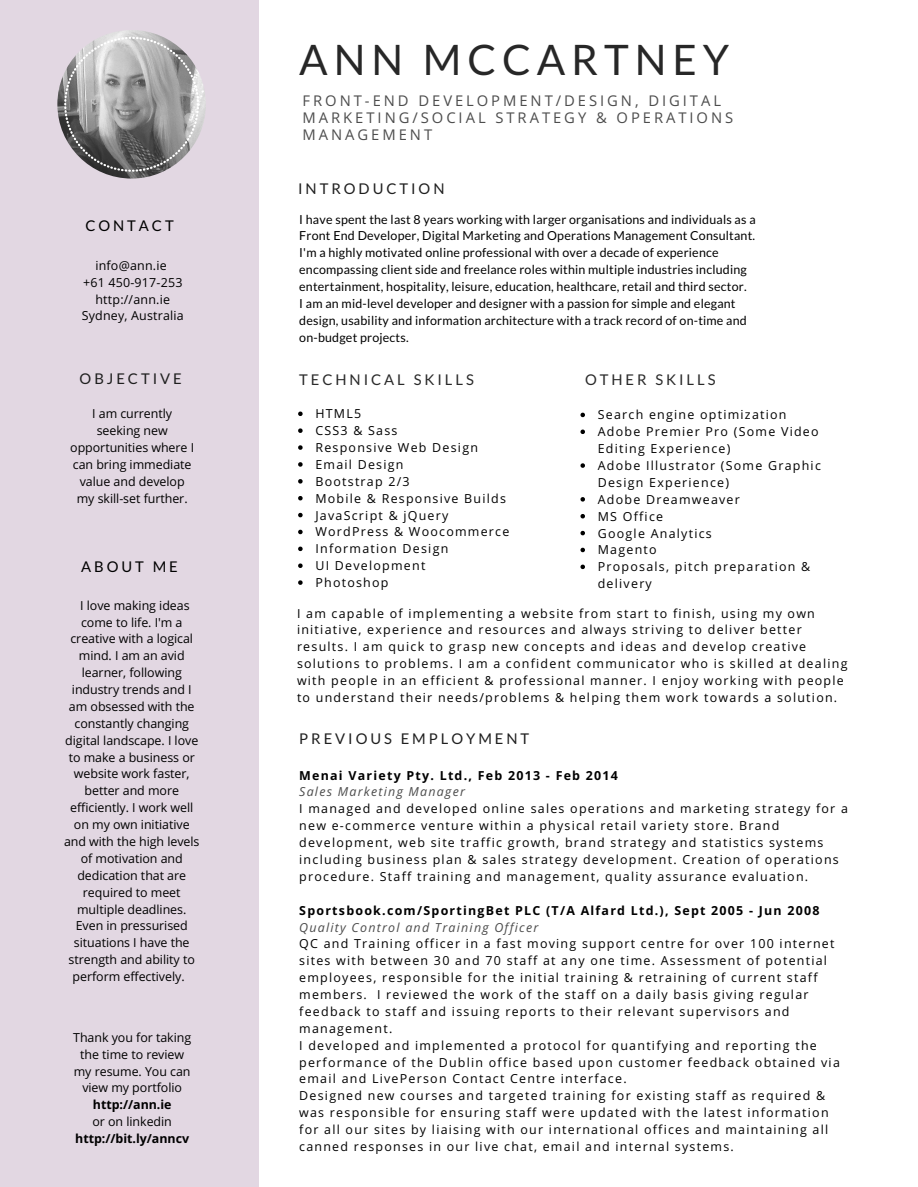
<style>
.page{position:relative;width:918px;height:1187px;background:#fff}
.page>*{position:absolute;margin:0;border:0;box-sizing:border-box;transform-origin:0 0}
.t1{font:42px "Lato";letter-spacing:.14em;color:#272727}
.t2{font:14.85px/16.8px "Open Sans";letter-spacing:.2em;color:#4d4d4d}
.t3{font:14.85px "Lato";letter-spacing:.2em;color:#1f1f1f}
.t4{font:14.85px "Lato";letter-spacing:.2em;color:#2a2a2a}
.t5{font:14.85px "Lato";letter-spacing:.2em;color:#000}
.t6{font:12.45px/16.8px "Open Sans";letter-spacing:.1em;color:#000}
.t7{font:12.45px/16.8px "Open Sans";letter-spacing:-.005em;color:#000;text-align:center}
.t8{font:12.45px/16.8px "Lato";letter-spacing:.015em;color:#000}
.t9{font:700 12.45px "Open Sans";letter-spacing:.1em;color:#000}
.t10{font:12.45px/16.8px "Open Sans";letter-spacing:.015em;color:#000;text-align:center}
.t11{font:italic 12.45px "Open Sans";letter-spacing:.1em;color:#4d4d4d}
.t12{font:700 12.45px "Open Sans";letter-spacing:-.005em;color:#000}
</style>
<div class="page">
<div style="left:0;top:0;width:259px;height:1186px;background:#e2d7e2"></div>
<svg style="left:580px;top:412px;width:5px;height:5px"></svg>
<svg style="left:580px;top:429px;width:5px;height:5px"></svg>
<svg style="left:580px;top:463px;width:5px;height:5px"></svg>
<svg style="left:580px;top:497px;width:5px;height:4px"></svg>
<svg style="left:580px;top:514px;width:5px;height:4px"></svg>
<svg style="left:580px;top:531px;width:5px;height:4px"></svg>
<svg style="left:580px;top:548px;width:5px;height:4px"></svg>
<svg style="left:580px;top:564px;width:5px;height:5px"></svg>
<svg style="left:298px;top:411px;width:5px;height:5px"></svg>
<svg style="left:298px;top:428px;width:5px;height:5px"></svg>
<svg style="left:298px;top:445px;width:5px;height:5px"></svg>
<svg style="left:298px;top:462px;width:5px;height:4px"></svg>
<svg style="left:298px;top:479px;width:5px;height:4px"></svg>
<svg style="left:298px;top:496px;width:5px;height:4px"></svg>
<svg style="left:298px;top:513px;width:5px;height:4px"></svg>
<svg style="left:298px;top:530px;width:5px;height:4px"></svg>
<svg style="left:298px;top:546px;width:5px;height:5px"></svg>
<svg style="left:298px;top:563px;width:5px;height:5px"></svg>
<svg style="left:298px;top:580px;width:5px;height:5px"></svg>
<img style="left:57px;top:30px;width:149px;height:148px;border-radius:50%">
<svg style="left:64px;top:37px;width:135px;height:135px"></svg>
<p class="t5" style="left:85px;top:216px;width:90px">CONTACT</p>
<p class="t10" style="left:82px;top:256px;width:104px">info@ann.ie<br>+61 450-917-253 http://ann.ie<br>Sydney, Australia</p>
<p class="t3" style="left:80px;top:369px;width:104px">OBJECTIVE</p>
<p class="t7" style="left:70px;top:405px;width:125px">I am currently seeking new opportunities where I can bring immediate value and develop my skill-set further.</p>
<p class="t5" style="left:81px;top:557px;width:98px">ABOUT ME</p>
<p class="t7" style="left:64px;top:596px;width:137px">I love making ideas come to life. I'm a creative with a logical mind. I am an avid learner, following industry trends and I am obsessed with the constantly changing digital landscape. I love to make a business or website work faster, better and more efficiently. I work well on my own initiative and with the high levels of motivation and dedication that are required to meet multiple deadlines.<br>Even in pressurised situations I have the strength and ability to perform effectively.</p>
<p class="t7" style="left:73px;top:1028px;width:120px">Thank you for taking the time to review my resume. You can view my portfolio</p>
<p class="t12" style="left:93px;top:1096px;width:80px">http://ann.ie</p>
<p class="t7" style="left:92px;top:1113px;width:81px">or on linkedin</p>
<p class="t12" style="left:75px;top:1129px;width:115px">http://bit.ly/anncv</p>
<h1 class="t1" style="left:299px;top:34px;width:432px">ANN MCCARTNEY</h1>
<p class="t2" style="left:303px;top:92px;width:432px">FRONT-END DEVELOPMENT/DESIGN, DIGITAL<br>MARKETING/SOCIAL STRATEGY &amp; OPERATIONS<br>MANAGEMENT</p>
<p class="t3" style="left:298px;top:179px;width:148px">INTRODUCTION</p>
<p class="t8" style="left:299px;top:210px;width:458px">I have spent the last 8 years working with larger organisations and individuals as a Front End Developer, Digital Marketing and Operations Management Consultant.<br>I'm a highly motivated online professional with over a decade of experience encompassing client side and freelance roles within multiple industries including entertainment, hospitality, leisure, education, healthcare, retail and third sector.<br>I am an mid-level developer and designer with a passion for simple and elegant design, usability and information architecture with a track record of on-time and on-budget projects.</p>
<p class="t4" style="left:299px;top:370px;width:176px">TECHNICAL SKILLS</p>
<p class="t6" style="left:315px;top:405px;width:196px">HTML5<br>CSS3 &amp; Sass<br>Responsive Web Design<br>Email Design<br>Bootstrap 2/3<br>Mobile &amp; Responsive Builds<br>JavaScript &amp; jQuery<br>WordPress &amp; Woocommerce<br>Information Design<br>UI Development<br>Photoshop</p>
<p class="t4" style="left:585px;top:370px;width:132px">OTHER SKILLS</p>
<p class="t6" style="left:598px;top:406px;width:225px">Search engine optimization<br>Adobe Premier Pro (Some Video<br>Editing Experience)<br>Adobe Illustrator (Some Graphic<br>Design Experience)<br>Adobe Dreamweaver<br>MS Office<br>Google Analytics<br>Magento<br>Proposals, pitch preparation &amp; delivery</p>
<p class="t6" style="left:297px;top:604px;width:552px">I am capable of implementing a website from start to finish, using my own initiative, experience and resources and always striving to deliver better results. I am quick to grasp new concepts and ideas and develop creative solutions to problems. I am a confident communicator who is skilled at dealing with people in an efficient &amp; professional manner. I enjoy working with people to understand their needs/problems &amp; helping them work towards a solution.</p>
<p class="t3" style="left:299px;top:729px;width:232px">PREVIOUS EMPLOYMENT</p>
<p class="t9" style="left:299px;top:766px;width:320px">Menai Variety Pty. Ltd., Feb 2013 - Feb 2014</p>
<p class="t11" style="left:299px;top:783px;width:167px">Sales Marketing Manager</p>
<p class="t6" style="left:299px;top:800px;width:550px">I managed and developed online sales operations and marketing strategy for a new e-commerce venture within a physical retail variety store. Brand development, web site traffic growth, brand strategy and statistics systems including business plan &amp; sales strategy development. Creation of operations procedure. Staff training and management, quality assurance evaluation.</p>
<p class="t9" style="left:299px;top:901px;width:522px">Sportsbook.com/SportingBet PLC (T/A Alfard Ltd.), Sept 2005 - Jun 2008</p>
<p class="t11" style="left:299px;top:918px;width:241px">Quality Control and Training Officer</p>
<p class="t6" style="left:299px;top:935px;width:542px">QC and Training officer in a fast moving support centre for over 100 internet sites with between 30 and 70 staff at any one time. Assessment of potential employees, responsible for the initial training &amp; retraining of current staff members. I reviewed the work of the staff on a daily basis giving regular feedback to staff and issuing reports to their relevant supervisors and management.<br>I developed and implemented a protocol for quantifying and reporting the performance of the Dublin office based upon customer feedback obtained via email and LivePerson Contact Centre interface.<br>Designed new courses and targeted training for existing staff as required &amp; was responsible for ensuring staff were updated with the latest information for all our sites by liaising with our international offices and maintaining all canned responses in our live chat, email and internal systems.</p>
</div>
